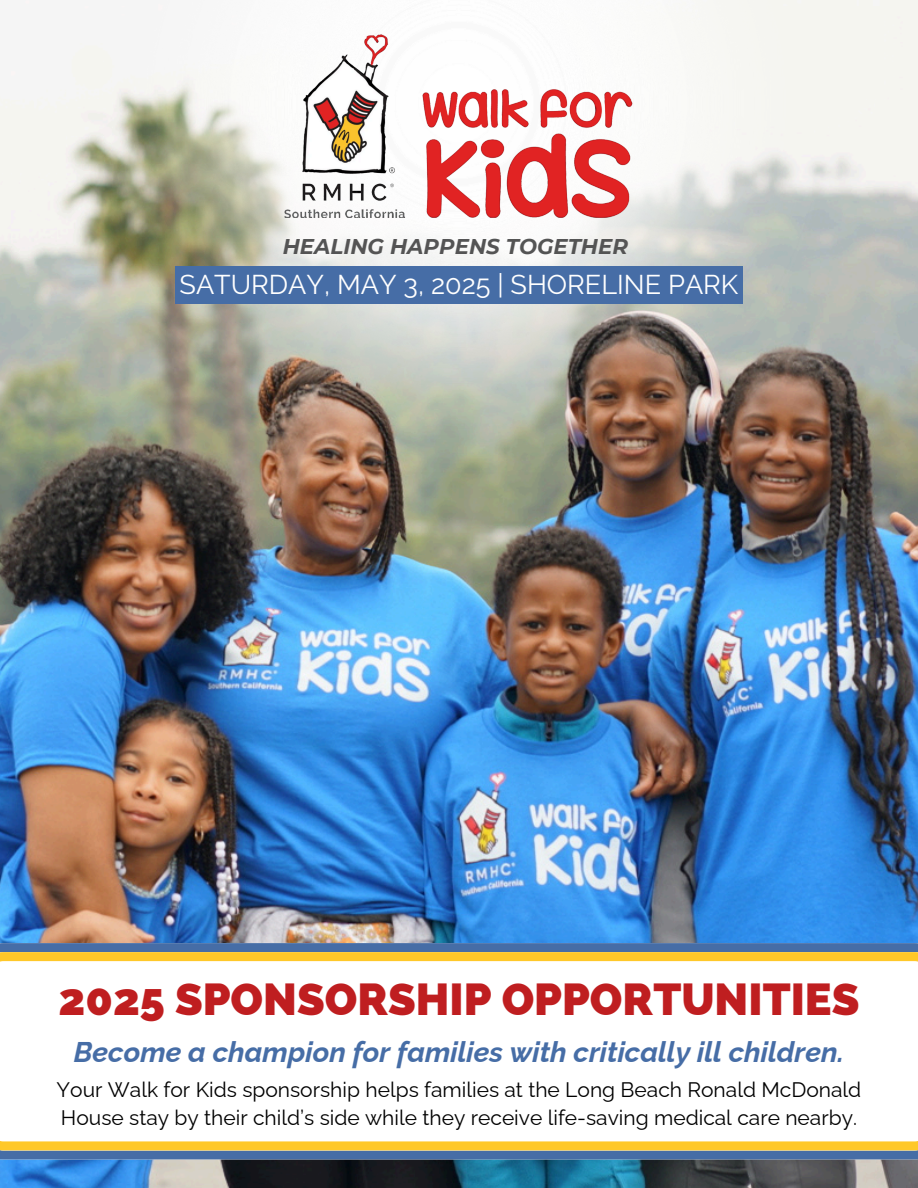
<style>
.page{position:relative;width:918px;height:1188px;background:#fff}
.page>*{position:absolute;margin:0;border:0;box-sizing:border-box;transform-origin:0 0}
.t1{font:800 44.85px "Raleway";color:#bf1e20}
.t2{font:italic 700 28.5px "Raleway";color:#466da6}
.t3{font:27px "Raleway";color:#fff}
.t4{font:italic 700 21.3px "Montserrat";color:#545454}
.t5{font:21px/27.5px "Raleway";color:#000}
</style>
<div class="page">
<img style="left:0;top:0;width:918px;height:285px">
<img style="left:92px;top:0;width:734px;height:285px">
<img style="left:0;top:285px;width:918px;height:903px">
<svg style="left:0;top:943px;width:918px;height:216px;background:#4f73a5"></svg>
<svg style="left:0;top:952px;width:918px;height:198px"></svg>
<img style="left:283px;top:17px;width:352px;height:217px">
<div style="left:175px;top:266px;width:568px;height:37px;background:#466da6"></div>
<h1 class="t4" style="left:283px;top:234px;width:347px">HEALING HAPPENS TOGETHER</h1>
<p class="t3" style="left:180px;top:269px;width:560px">SATURDAY, MAY 3, 2025 | SHORELINE PARK</p>
<h2 class="t1" style="left:59px;top:973px;width:802px">2025 SPONSORSHIP OPPORTUNITIES</h2>
<h3 class="t2" style="left:74px;top:1035px;width:772px">Become a champion for families with critically ill children.</h3>
<p class="t5" style="left:57px;top:1076px;width:806px">Your Walk for Kids sponsorship helps families at the Long Beach Ronald McDonald<br>House stay by their child’s side while they receive life-saving medical care nearby.</p>
</div>
